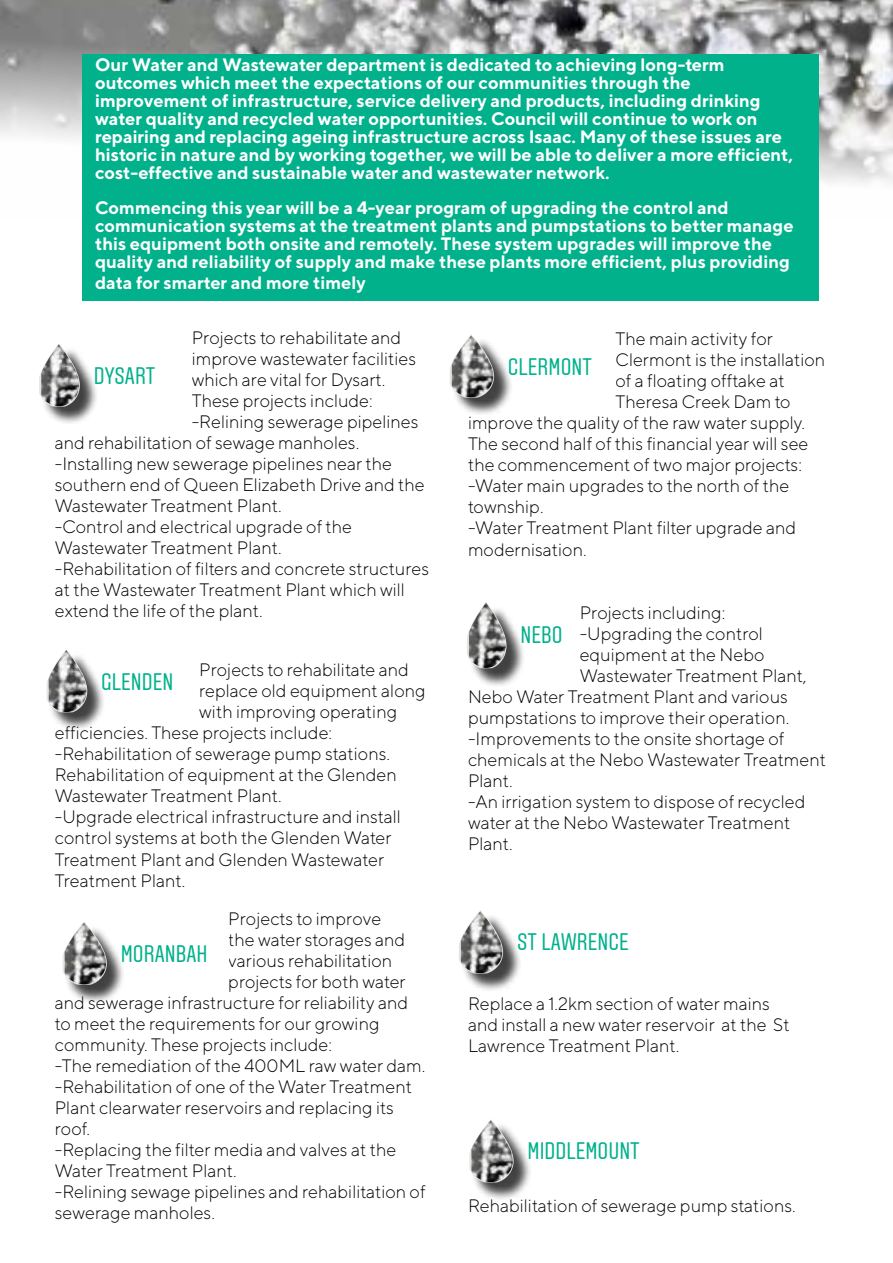
<style>
.page{position:relative;width:893px;height:1263px;background:#fff}
.page>*{position:absolute;margin:0;border:0;box-sizing:border-box;transform-origin:0 0}
.t1{font:24px "Aveny T";color:#00b18b}
.t2{font:300 18px/21px "TT Norms";color:#000}
.t3{font:700 18px/18px "TT Norms";color:#fff}
.t4{font:700 18px/18px "TT Norms";color:#fcfcfc}
</style>
<div class="page">
<img style="left:0;top:0;width:893px;height:218px">
<div style="left:49px;top:652px;width:57px;height:79px;background:#000;opacity:.75"></div>
<svg style="left:47px;top:649px;width:20px;height:54px"></svg>
<img style="left:49px;top:650px;width:38px;height:62px">
<div style="left:65px;top:924px;width:60px;height:79px;background:#000;opacity:.75"></div>
<svg style="left:63px;top:924px;width:44px;height:61px"></svg>
<img style="left:65px;top:922px;width:41px;height:62px">
<div style="left:452px;top:337px;width:60px;height:79px;background:#000;opacity:.75"></div>
<svg style="left:450px;top:337px;width:44px;height:61px"></svg>
<img style="left:452px;top:335px;width:41px;height:62px">
<div style="left:470px;top:604px;width:55px;height:82px;background:#000;opacity:.75"></div>
<svg style="left:467px;top:602px;width:40px;height:66px"></svg>
<img style="left:469px;top:603px;width:37px;height:65px">
<div style="left:462px;top:913px;width:60px;height:79px;background:#000;opacity:.75"></div>
<svg style="left:459px;top:910px;width:44px;height:63px"></svg>
<img style="left:461px;top:911px;width:41px;height:62px">
<div style="left:83px;top:54px;width:736px;height:246px;background:#00b18b"></div>
<div style="left:472px;top:1122px;width:60px;height:79px;background:#000;opacity:.75"></div>
<svg style="left:469px;top:1119px;width:45px;height:63px"></svg>
<img style="left:471px;top:1120px;width:42px;height:62px">
<div style="left:42px;top:346px;width:57px;height:79px;background:#000;opacity:.75"></div>
<svg style="left:39px;top:346px;width:41px;height:61px"></svg>
<img style="left:41px;top:344px;width:38px;height:62px">
<p class="t3" style="left:95px;top:56px;width:700px">Our Water and Wastewater department is dedicated to achieving long-term outcomes which meet the expectations of our communities through the improvement of infrastructure, service delivery and products, including drinking water quality and recycled water opportunities. Council will continue to work on repairing and replacing ageing infrastructure across Isaac. Many of these issues are historic in nature and by working together, we will be able to deliver a more efficient, cost-effective and sustainable water and wastewater network.</p>
<p class="t4" style="left:95px;top:199px;width:700px">Commencing this year will be a 4-year program of upgrading the control and communication systems at the treatment plants and pumpstations to better manage this equipment both onsite and remotely. These system upgrades will improve the quality and reliability of supply and make these plants more efficient, plus providing</p>
<p class="t4" style="left:95px;top:274px;width:272px">data for smarter and more timely</p>
<p class="t2" style="left:192px;top:327px;width:211px">Projects to rehabilitate and</p>
<p class="t2" style="left:192px;top:348px;width:226px">improve wastewater facilities</p>
<p class="t2" style="left:192px;top:369px;width:195px">which are vital for Dysart.</p>
<p class="t2" style="left:192px;top:390px;width:182px">These projects include:</p>
<p class="t2" style="left:192px;top:411px;width:228px">-Relining sewerage pipelines</p>
<p class="t2" style="left:55px;top:432px;width:306px">and rehabilitation of sewage manholes.</p>
<p class="t2" style="left:55px;top:453px;width:339px">-Installing new sewerage pipelines near the</p>
<p class="t2" style="left:55px;top:474px;width:371px">southern end of Queen Elizabeth Drive and the</p>
<p class="t2" style="left:55px;top:495px;width:228px">Wastewater Treatment Plant.</p>
<p class="t2" style="left:55px;top:516px;width:299px">-Control and electrical upgrade of the</p>
<p class="t2" style="left:55px;top:537px;width:228px">Wastewater Treatment Plant.</p>
<p class="t2" style="left:55px;top:558px;width:376px">-Rehabilitation of filters and concrete structures</p>
<p class="t2" style="left:55px;top:579px;width:352px">at the Wastewater Treatment Plant which will</p>
<p class="t2" style="left:55px;top:600px;width:210px">extend the life of the plant.</p>
<h1 class="t1" style="left:94px;top:363px;width:63px">DYSART</h1>
<p class="t2" style="left:199px;top:659px;width:211px">Projects to rehabilitate and</p>
<p class="t2" style="left:199px;top:680px;width:228px">replace old equipment along</p>
<p class="t2" style="left:199px;top:701px;width:200px">with improving operating</p>
<p class="t2" style="left:55px;top:722px;width:279px">efficiencies. These projects include:</p>
<p class="t2" style="left:55px;top:743px;width:337px">-Rehabilitation of sewerage pump stations.</p>
<p class="t2" style="left:55px;top:764px;width:343px">Rehabilitation of equipment at the Glenden</p>
<p class="t2" style="left:55px;top:785px;width:228px">Wastewater Treatment Plant.</p>
<p class="t2" style="left:55px;top:806px;width:348px">-Upgrade electrical infrastructure and install</p>
<p class="t2" style="left:55px;top:827px;width:338px">control systems at both the Glenden Water</p>
<p class="t2" style="left:55px;top:848px;width:331px">Treatment Plant and Glenden Wastewater</p>
<p class="t2" style="left:55px;top:869px;width:132px">Treatment Plant.</p>
<p class="t2" style="left:228px;top:907px;width:155px">Projects to improve</p>
<p class="t2" style="left:228px;top:928px;width:178px">the water storages and</p>
<p class="t2" style="left:228px;top:949px;width:165px">various rehabilitation</p>
<p class="t2" style="left:228px;top:970px;width:179px">projects for both water</p>
<p class="t2" style="left:55px;top:991px;width:355px">and sewerage infrastructure for reliability and</p>
<p class="t2" style="left:55px;top:1012px;width:326px">to meet the requirements for our growing</p>
<p class="t2" style="left:55px;top:1033px;width:279px">community. These projects include:</p>
<p class="t2" style="left:55px;top:1054px;width:372px">-The remediation of the 400ML raw water dam.</p>
<p class="t2" style="left:55px;top:1075px;width:359px">-Rehabilitation of one of the Water Treatment</p>
<p class="t2" style="left:55px;top:1096px;width:340px">Plant clearwater reservoirs and replacing its</p>
<p class="t2" style="left:55px;top:1117px;width:37px">roof.</p>
<p class="t2" style="left:55px;top:1138px;width:343px">-Replacing the filter media and valves at the</p>
<p class="t2" style="left:55px;top:1159px;width:183px">Water Treatment Plant.</p>
<p class="t2" style="left:55px;top:1180px;width:372px">-Relining sewage pipelines and rehabilitation of</p>
<p class="t2" style="left:55px;top:1201px;width:162px">sewerage manholes.</p>
<h1 class="t1" style="left:101px;top:668px;width:74px">GLENDEN</h1>
<h1 class="t1" style="left:121px;top:941px;width:88px">MORANBAH</h1>
<p class="t2" style="left:615px;top:328px;width:159px">The main activity for</p>
<p class="t2" style="left:615px;top:349px;width:211px">Clermont is the installation</p>
<p class="t2" style="left:615px;top:370px;width:171px">of a floating offtake at</p>
<p class="t2" style="left:615px;top:391px;width:177px">Theresa Creek Dam to</p>
<p class="t2" style="left:468px;top:412px;width:338px">improve the quality of the raw water supply.</p>
<p class="t2" style="left:468px;top:433px;width:342px">The second half of this financial year will see</p>
<p class="t2" style="left:468px;top:454px;width:335px">the commencement of two major projects:</p>
<p class="t2" style="left:468px;top:475px;width:323px">-Water main upgrades to the north of the</p>
<p class="t2" style="left:468px;top:496px;width:77px">township.</p>
<p class="t2" style="left:468px;top:517px;width:330px">-Water Treatment Plant filter upgrade and</p>
<p class="t2" style="left:468px;top:538px;width:120px">modernisation.</p>
<h1 class="t1" style="left:508px;top:354px;width:85px">CLERMONT</h1>
<p class="t2" style="left:580px;top:601px;width:147px">Projects including:</p>
<p class="t2" style="left:580px;top:622px;width:185px">-Upgrading the control</p>
<p class="t2" style="left:580px;top:643px;width:186px">equipment at the Nebo</p>
<p class="t2" style="left:580px;top:664px;width:228px">Wastewater Treatment Plant,</p>
<p class="t2" style="left:468px;top:685px;width:321px">Nebo Water Treatment Plant and various</p>
<p class="t2" style="left:468px;top:706px;width:323px">pumpstations to improve their operation.</p>
<p class="t2" style="left:468px;top:727px;width:318px">-Improvements to the onsite shortage of</p>
<p class="t2" style="left:468px;top:748px;width:360px">chemicals at the Nebo Wastewater Treatment</p>
<p class="t2" style="left:468px;top:769px;width:46px">Plant.</p>
<p class="t2" style="left:468px;top:790px;width:339px">-An irrigation system to dispose of recycled</p>
<p class="t2" style="left:468px;top:811px;width:324px">water at the Nebo Wastewater Treatment</p>
<p class="t2" style="left:468px;top:832px;width:46px">Plant.</p>
<h1 class="t1" style="left:520px;top:621px;width:44px">NEBO</h1>
<h1 class="t1" style="left:517px;top:928px;width:113px">ST LAWRENCE</h1>
<p class="t2" style="left:468px;top:992px;width:323px">Replace a 1.2km section of water mains and install a new water reservoir at the St<br>Lawrence Treatment Plant.</p>
<h1 class="t1" style="left:528px;top:1137px;width:114px">MIDDLEMOUNT</h1>
<p class="t2" style="left:468px;top:1194px;width:329px">Rehabilitation of sewerage pump stations.</p>
</div>
